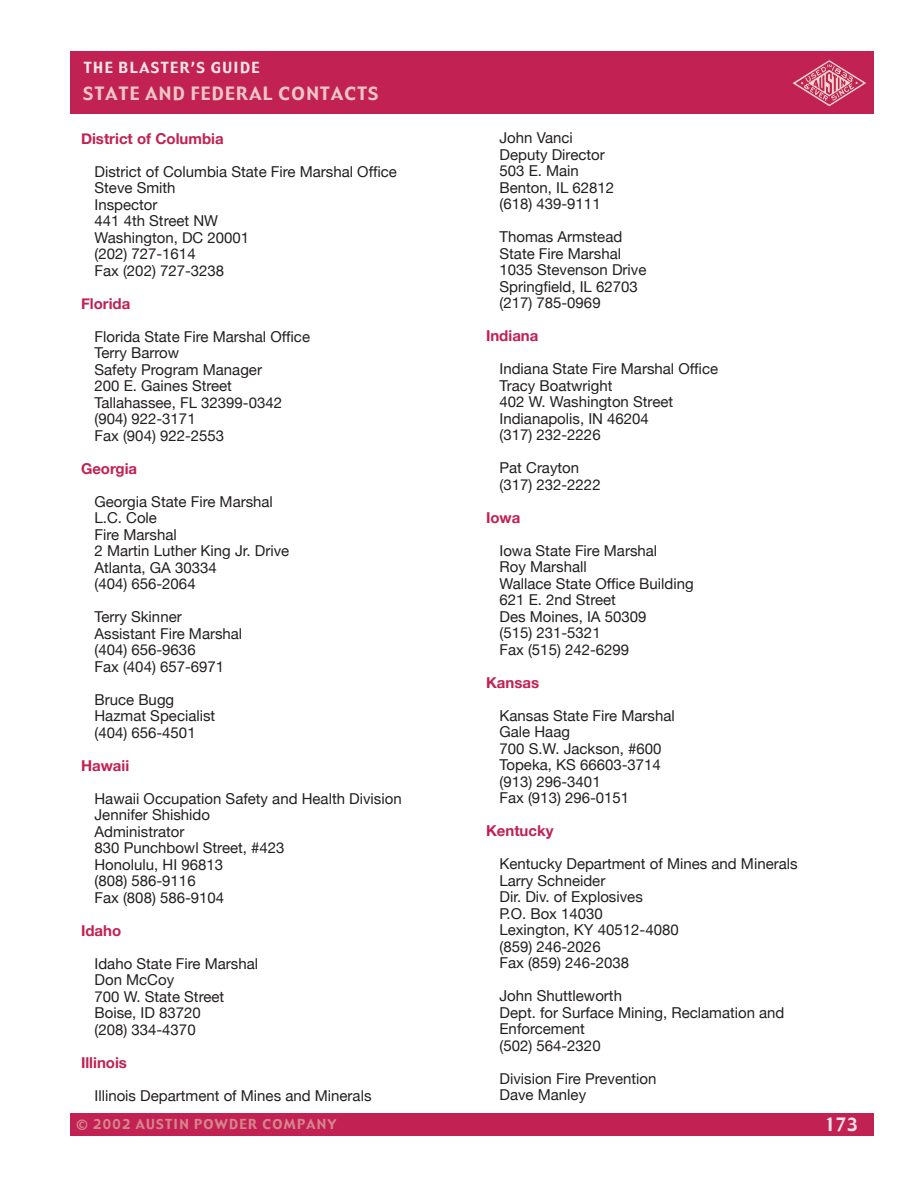
<style>
.page{position:relative;width:918px;height:1188px;background:#fff}
.page>*{position:absolute;margin:0;border:0;box-sizing:border-box;transform-origin:0 0}
.t1{font:18px "Gadget";letter-spacing:.075em;color:#ecc5c5}
.t2{font:18px "Gadget";color:#f7e6e5}
.t3{font:15px/16.5px "Helvetica Neue";color:#231f20}
.t4{font:700 15px "Helvetica Neue";color:#c12153}
.t5{font:15px "Gadget";letter-spacing:.1em;color:#f7e6e5}
.t6{font:13.5px "Gadget";letter-spacing:.1em;color:#d7858d}
</style>
<div class="page">
<div style="left:70px;top:51px;width:804px;height:63px;background:#c12153"></div>
<div style="left:70px;top:1113px;width:804px;height:23px;background:#c12153"></div>
<svg style="left:793px;top:60px;width:73px;height:46px"></svg>
<p class="t5" style="left:84px;top:57px;width:177px">THE BLASTER’S GUIDE</p>
<p class="t1" style="left:83px;top:81px;width:297px">STATE AND FEDERAL CONTACTS</p>
<p class="t4" style="left:81px;top:129px;width:144px">District of Columbia</p>
<p class="t3" style="left:94px;top:163px;width:304px">District of Columbia State Fire Marshal Office<br>Steve Smith<br>Inspector<br>441 4th Street NW<br>Washington, DC 20001<br>(202) 727-1614<br>Fax (202) 727-3238</p>
<p class="t4" style="left:81px;top:294px;width:51px">Florida</p>
<p class="t3" style="left:94px;top:328px;width:217px">Florida State Fire Marshal Office<br>Terry Barrow<br>Safety Program Manager<br>200 E. Gaines Street<br>Tallahassee, FL 32399-0342 (904) 922-3171<br>Fax (904) 922-2553</p>
<p class="t4" style="left:81px;top:459px;width:58px">Georgia</p>
<p class="t3" style="left:94px;top:493px;width:196px">Georgia State Fire Marshal<br>L.C. Cole<br>Fire Marshal<br>2 Martin Luther King Jr. Drive<br>Atlanta, GA 30334<br>(404) 656-2064</p>
<p class="t3" style="left:94px;top:608px;width:149px">Terry Skinner<br>Assistant Fire Marshal (404) 656-9636<br>Fax (404) 657-6971</p>
<p class="t3" style="left:94px;top:691px;width:122px">Bruce Bugg<br>Hazmat Specialist (404) 656-4501</p>
<p class="t4" style="left:81px;top:756px;width:50px">Hawaii</p>
<p class="t3" style="left:94px;top:790px;width:309px">Hawaii Occupation Safety and Health Division<br>Jennifer Shishido<br>Administrator<br>830 Punchbowl Street, #423<br>Honolulu, HI 96813<br>(808) 586-9116<br>Fax (808) 586-9104</p>
<p class="t4" style="left:81px;top:921px;width:42px">Idaho</p>
<p class="t3" style="left:94px;top:955px;width:165px">Idaho State Fire Marshal<br>Don McCoy<br>700 W. State Street<br>Boise, ID 83720<br>(208) 334-4370</p>
<p class="t4" style="left:81px;top:1053px;width:48px">Illinois</p>
<p class="t3" style="left:94px;top:1087px;width:279px">Illinois Department of Mines and Minerals</p>
<p class="t3" style="left:500px;top:129px;width:116px">John Vanci<br>Deputy Director<br>503 E. Main<br>Benton, IL 62812 (618) 439-9111</p>
<p class="t3" style="left:500px;top:228px;width:148px">Thomas Armstead<br>State Fire Marshal<br>1035 Stevenson Drive<br>Springfield, IL 62703 (217) 785-0969</p>
<p class="t4" style="left:486px;top:327px;width:54px">Indiana</p>
<p class="t3" style="left:500px;top:360px;width:220px">Indiana State Fire Marshal Office<br>Tracy Boatwright<br>402 W. Washington Street<br>Indianapolis, IN 46204<br>(317) 232-2226</p>
<p class="t3" style="left:500px;top:459px;width:103px">Pat Crayton (317) 232-2222</p>
<p class="t4" style="left:486px;top:508px;width:36px">Iowa</p>
<p class="t3" style="left:500px;top:542px;width:196px">Iowa State Fire Marshal<br>Roy Marshall<br>Wallace State Office Building<br>621 E. 2nd Street<br>Des Moines, IA 50309<br>(515) 231-5321<br>Fax (515) 242-6299</p>
<p class="t4" style="left:486px;top:673px;width:55px">Kansas</p>
<p class="t3" style="left:500px;top:707px;width:177px">Kansas State Fire Marshal<br>Gale Haag<br>700 S.W. Jackson, #600<br>Topeka, KS 66603-3714 (913) 296-3401<br>Fax (913) 296-0151</p>
<p class="t4" style="left:486px;top:822px;width:69px">Kentucky</p>
<p class="t3" style="left:500px;top:855px;width:300px">Kentucky Department of Mines and Minerals<br>Larry Schneider<br>Dir. Div. of Explosives<br>P.O. Box 14030<br>Lexington, KY 40512-4080<br>(859) 246-2026<br>Fax (859) 246-2038</p>
<p class="t3" style="left:500px;top:987px;width:287px">John Shuttleworth<br>Dept. for Surface Mining, Reclamation and<br>Enforcement<br>(502) 564-2320</p>
<p class="t3" style="left:500px;top:1070px;width:158px">Division Fire Prevention<br>Dave Manley</p>
<p class="t6" style="left:77px;top:1116px;width:262px">© 2002 AUSTIN POWDER COMPANY</p>
<p class="t2" style="left:824px;top:1113px;width:35px">173</p>
</div>
